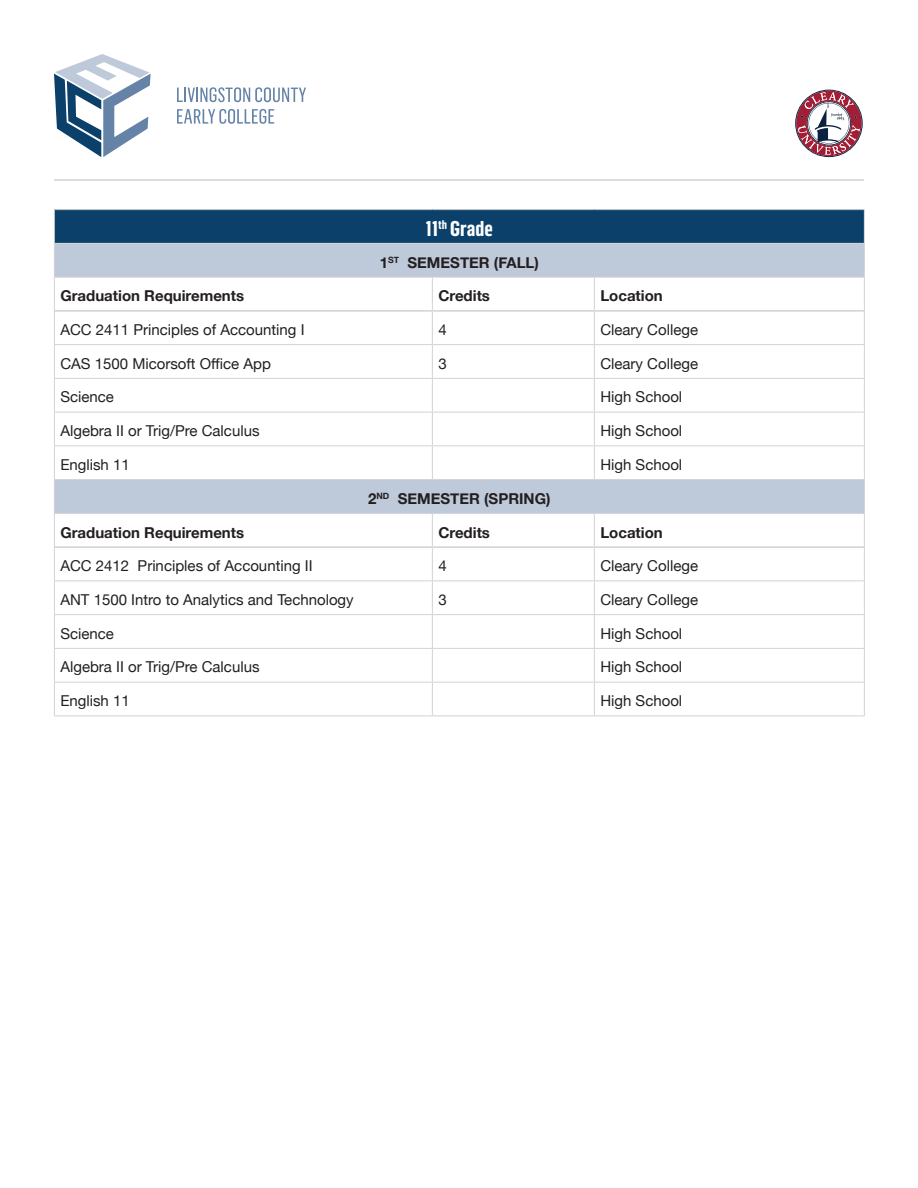
<style>
.page{position:relative;width:918px;height:1188px;background:#fff}
.page>*{position:absolute;margin:0;border:0;box-sizing:border-box;transform-origin:0 0}
.t1{font:700 21px "Flama Condensed";color:#fff}
.t2{font:15px "Helvetica Neue";color:#231f20}
.t3{font:700 15px "Helvetica Neue";color:#231f20}
</style>
<div class="page">
<hr style="left:54px;top:179px;width:810px;height:2px;background:#d1d2d4">
<div style="left:54px;top:210px;width:810px;height:33px;background:#0b406a"></div>
<svg style="left:55px;top:244px;width:809px;height:269px"></svg>
<hr style="left:54px;top:209px;width:378px;height:1px;background:#d1d2d4">
<hr style="left:54px;top:210px;width:1px;height:33px;background:#d1d2d4">
<hr style="left:432px;top:209px;width:162px;height:1px;background:#d1d2d4">
<hr style="left:594px;top:209px;width:271px;height:1px;background:#d1d2d4">
<hr style="left:864px;top:210px;width:1px;height:33px;background:#d1d2d4">
<hr style="left:54px;top:243px;width:378px;height:1px;background:#d1d2d4">
<hr style="left:54px;top:244px;width:1px;height:33px;background:#d1d2d4">
<hr style="left:432px;top:243px;width:162px;height:1px;background:#d1d2d4">
<hr style="left:594px;top:243px;width:271px;height:1px;background:#d1d2d4">
<hr style="left:864px;top:244px;width:1px;height:33px;background:#d1d2d4">
<hr style="left:54px;top:277px;width:378px;height:1px;background:#d1d2d4">
<hr style="left:54px;top:278px;width:1px;height:33px;background:#d1d2d4">
<hr style="left:432px;top:277px;width:162px;height:1px;background:#d1d2d4">
<hr style="left:432px;top:278px;width:1px;height:32px;background:#d1d2d4">
<hr style="left:594px;top:277px;width:271px;height:1px;background:#d1d2d4">
<hr style="left:594px;top:278px;width:1px;height:32px;background:#d1d2d4">
<hr style="left:864px;top:278px;width:1px;height:33px;background:#d1d2d4">
<hr style="left:54px;top:311px;width:1px;height:33px;background:#d1d2d4">
<hr style="left:432px;top:312px;width:1px;height:32px;background:#d1d2d4">
<hr style="left:594px;top:312px;width:1px;height:32px;background:#d1d2d4">
<hr style="left:864px;top:311px;width:1px;height:33px;background:#d1d2d4">
<hr style="left:54px;top:344px;width:378px;height:1px;background:#d1d2d4">
<hr style="left:54px;top:345px;width:1px;height:33px;background:#d1d2d4">
<hr style="left:432px;top:344px;width:162px;height:1px;background:#d1d2d4">
<hr style="left:432px;top:345px;width:1px;height:33px;background:#d1d2d4">
<hr style="left:594px;top:344px;width:271px;height:1px;background:#d1d2d4">
<hr style="left:594px;top:345px;width:1px;height:33px;background:#d1d2d4">
<hr style="left:864px;top:345px;width:1px;height:33px;background:#d1d2d4">
<hr style="left:54px;top:378px;width:378px;height:1px;background:#d1d2d4">
<hr style="left:54px;top:379px;width:1px;height:33px;background:#d1d2d4">
<hr style="left:432px;top:378px;width:162px;height:1px;background:#d1d2d4">
<hr style="left:432px;top:379px;width:1px;height:33px;background:#d1d2d4">
<hr style="left:594px;top:378px;width:271px;height:1px;background:#d1d2d4">
<hr style="left:594px;top:379px;width:1px;height:33px;background:#d1d2d4">
<hr style="left:864px;top:379px;width:1px;height:33px;background:#d1d2d4">
<hr style="left:54px;top:412px;width:378px;height:1px;background:#d1d2d4">
<hr style="left:54px;top:412px;width:1px;height:34px;background:#d1d2d4">
<hr style="left:432px;top:412px;width:162px;height:1px;background:#d1d2d4">
<hr style="left:432px;top:412px;width:1px;height:34px;background:#d1d2d4">
<hr style="left:594px;top:412px;width:271px;height:1px;background:#d1d2d4">
<hr style="left:594px;top:412px;width:1px;height:34px;background:#d1d2d4">
<hr style="left:864px;top:412px;width:1px;height:34px;background:#d1d2d4">
<hr style="left:54px;top:446px;width:378px;height:1px;background:#d1d2d4">
<hr style="left:54px;top:446px;width:1px;height:33px;background:#d1d2d4">
<hr style="left:432px;top:446px;width:162px;height:1px;background:#d1d2d4">
<hr style="left:432px;top:446px;width:1px;height:33px;background:#d1d2d4">
<hr style="left:594px;top:446px;width:271px;height:1px;background:#d1d2d4">
<hr style="left:594px;top:446px;width:1px;height:33px;background:#d1d2d4">
<hr style="left:864px;top:446px;width:1px;height:33px;background:#d1d2d4">
<hr style="left:54px;top:479px;width:378px;height:1px;background:#d1d2d4">
<hr style="left:54px;top:480px;width:1px;height:33px;background:#d1d2d4">
<hr style="left:432px;top:479px;width:162px;height:1px;background:#d1d2d4">
<hr style="left:594px;top:479px;width:271px;height:1px;background:#d1d2d4">
<hr style="left:864px;top:480px;width:1px;height:33px;background:#d1d2d4">
<hr style="left:54px;top:513px;width:378px;height:1px;background:#d1d2d4">
<hr style="left:54px;top:514px;width:1px;height:33px;background:#d1d2d4">
<hr style="left:432px;top:513px;width:162px;height:1px;background:#d1d2d4">
<hr style="left:432px;top:514px;width:1px;height:32px;background:#d1d2d4">
<hr style="left:594px;top:513px;width:271px;height:1px;background:#d1d2d4">
<hr style="left:594px;top:514px;width:1px;height:32px;background:#d1d2d4">
<hr style="left:864px;top:514px;width:1px;height:33px;background:#d1d2d4">
<hr style="left:54px;top:547px;width:1px;height:33px;background:#d1d2d4">
<hr style="left:432px;top:548px;width:1px;height:32px;background:#d1d2d4">
<hr style="left:594px;top:548px;width:1px;height:32px;background:#d1d2d4">
<hr style="left:864px;top:547px;width:1px;height:33px;background:#d1d2d4">
<hr style="left:54px;top:580px;width:378px;height:1px;background:#d1d2d4">
<hr style="left:54px;top:581px;width:1px;height:33px;background:#d1d2d4">
<hr style="left:432px;top:580px;width:162px;height:1px;background:#d1d2d4">
<hr style="left:432px;top:581px;width:1px;height:33px;background:#d1d2d4">
<hr style="left:594px;top:580px;width:271px;height:1px;background:#d1d2d4">
<hr style="left:594px;top:581px;width:1px;height:33px;background:#d1d2d4">
<hr style="left:864px;top:581px;width:1px;height:33px;background:#d1d2d4">
<hr style="left:54px;top:614px;width:378px;height:1px;background:#d1d2d4">
<hr style="left:54px;top:615px;width:1px;height:33px;background:#d1d2d4">
<hr style="left:432px;top:614px;width:162px;height:1px;background:#d1d2d4">
<hr style="left:432px;top:615px;width:1px;height:33px;background:#d1d2d4">
<hr style="left:594px;top:614px;width:271px;height:1px;background:#d1d2d4">
<hr style="left:594px;top:615px;width:1px;height:33px;background:#d1d2d4">
<hr style="left:864px;top:615px;width:1px;height:33px;background:#d1d2d4">
<hr style="left:54px;top:648px;width:378px;height:1px;background:#d1d2d4">
<hr style="left:54px;top:649px;width:1px;height:33px;background:#d1d2d4">
<hr style="left:432px;top:648px;width:162px;height:1px;background:#d1d2d4">
<hr style="left:432px;top:649px;width:1px;height:33px;background:#d1d2d4">
<hr style="left:594px;top:648px;width:271px;height:1px;background:#d1d2d4">
<hr style="left:594px;top:649px;width:1px;height:33px;background:#d1d2d4">
<hr style="left:864px;top:649px;width:1px;height:33px;background:#d1d2d4">
<hr style="left:54px;top:682px;width:378px;height:1px;background:#d1d2d4">
<hr style="left:54px;top:682px;width:1px;height:34px;background:#d1d2d4">
<hr style="left:432px;top:682px;width:162px;height:1px;background:#d1d2d4">
<hr style="left:432px;top:682px;width:1px;height:34px;background:#d1d2d4">
<hr style="left:594px;top:682px;width:271px;height:1px;background:#d1d2d4">
<hr style="left:594px;top:682px;width:1px;height:34px;background:#d1d2d4">
<hr style="left:864px;top:682px;width:1px;height:34px;background:#d1d2d4">
<hr style="left:54px;top:716px;width:378px;height:1px;background:#d1d2d4">
<hr style="left:432px;top:716px;width:162px;height:1px;background:#d1d2d4">
<hr style="left:594px;top:716px;width:271px;height:1px;background:#d1d2d4">
<hr style="left:55px;top:546px;width:377px;height:2px;background:#d1d2d4">
<hr style="left:432px;top:546px;width:162px;height:2px;background:#d1d2d4">
<hr style="left:55px;top:310px;width:377px;height:2px;background:#d1d2d4">
<hr style="left:432px;top:310px;width:162px;height:2px;background:#d1d2d4">
<hr style="left:594px;top:310px;width:270px;height:2px;background:#d1d2d4">
<hr style="left:594px;top:546px;width:270px;height:2px;background:#d1d2d4">
<svg style="left:177px;top:87px;width:129px;height:15px"></svg>
<svg style="left:177px;top:109px;width:97px;height:15px"></svg>
<svg style="left:54px;top:54px;width:97px;height:103px"></svg>
<svg style="left:795px;top:90px;width:68px;height:67px"></svg>
<h1 class="t1" style="left:426px;top:216px;width:69px">11<sup>th</sup> Grade</h1>
<p class="t3" style="left:380px;top:250px;width:161px">1<sup>ST</sup> SEMESTER (FALL)</p>
<p class="t3" style="left:60px;top:284px;width:185px">Graduation Requirements</p>
<p class="t3" style="left:438px;top:284px;width:53px">Credits</p>
<p class="t3" style="left:600px;top:284px;width:64px">Location</p>
<p class="t2" style="left:60px;top:319px;width:246px">ACC 2411 Principles of Accounting I</p>
<p class="t2" style="left:438px;top:319px;width:10px">4</p>
<p class="t2" style="left:600px;top:319px;width:99px">Cleary College</p>
<p class="t2" style="left:60px;top:352px;width:212px">CAS 1500 Micorsoft Office App</p>
<p class="t2" style="left:438px;top:352px;width:10px">3</p>
<p class="t2" style="left:600px;top:352px;width:99px">Cleary College</p>
<p class="t2" style="left:60px;top:386px;width:55px">Science</p>
<p class="t2" style="left:600px;top:386px;width:83px">High School</p>
<p class="t2" style="left:60px;top:420px;width:201px">Algebra II or Trig/Pre Calculus</p>
<p class="t2" style="left:600px;top:420px;width:83px">High School</p>
<p class="t2" style="left:60px;top:454px;width:71px">English 11</p>
<p class="t2" style="left:600px;top:454px;width:83px">High School</p>
<p class="t3" style="left:368px;top:487px;width:184px">2<sup>ND</sup> SEMESTER (SPRING)</p>
<p class="t3" style="left:60px;top:520px;width:185px">Graduation Requirements</p>
<p class="t3" style="left:438px;top:520px;width:53px">Credits</p>
<p class="t3" style="left:600px;top:520px;width:64px">Location</p>
<p class="t2" style="left:60px;top:555px;width:254px">ACC 2412 Principles of Accounting II</p>
<p class="t2" style="left:438px;top:555px;width:10px">4</p>
<p class="t2" style="left:600px;top:555px;width:99px">Cleary College</p>
<p class="t2" style="left:60px;top:589px;width:295px">ANT 1500 Intro to Analytics and Technology</p>
<p class="t2" style="left:438px;top:589px;width:10px">3</p>
<p class="t2" style="left:600px;top:589px;width:99px">Cleary College</p>
<p class="t2" style="left:60px;top:622px;width:55px">Science</p>
<p class="t2" style="left:600px;top:622px;width:83px">High School</p>
<p class="t2" style="left:60px;top:656px;width:201px">Algebra II or Trig/Pre Calculus</p>
<p class="t2" style="left:600px;top:656px;width:83px">High School</p>
<p class="t2" style="left:60px;top:690px;width:71px">English 11</p>
<p class="t2" style="left:600px;top:690px;width:83px">High School</p>
</div>
